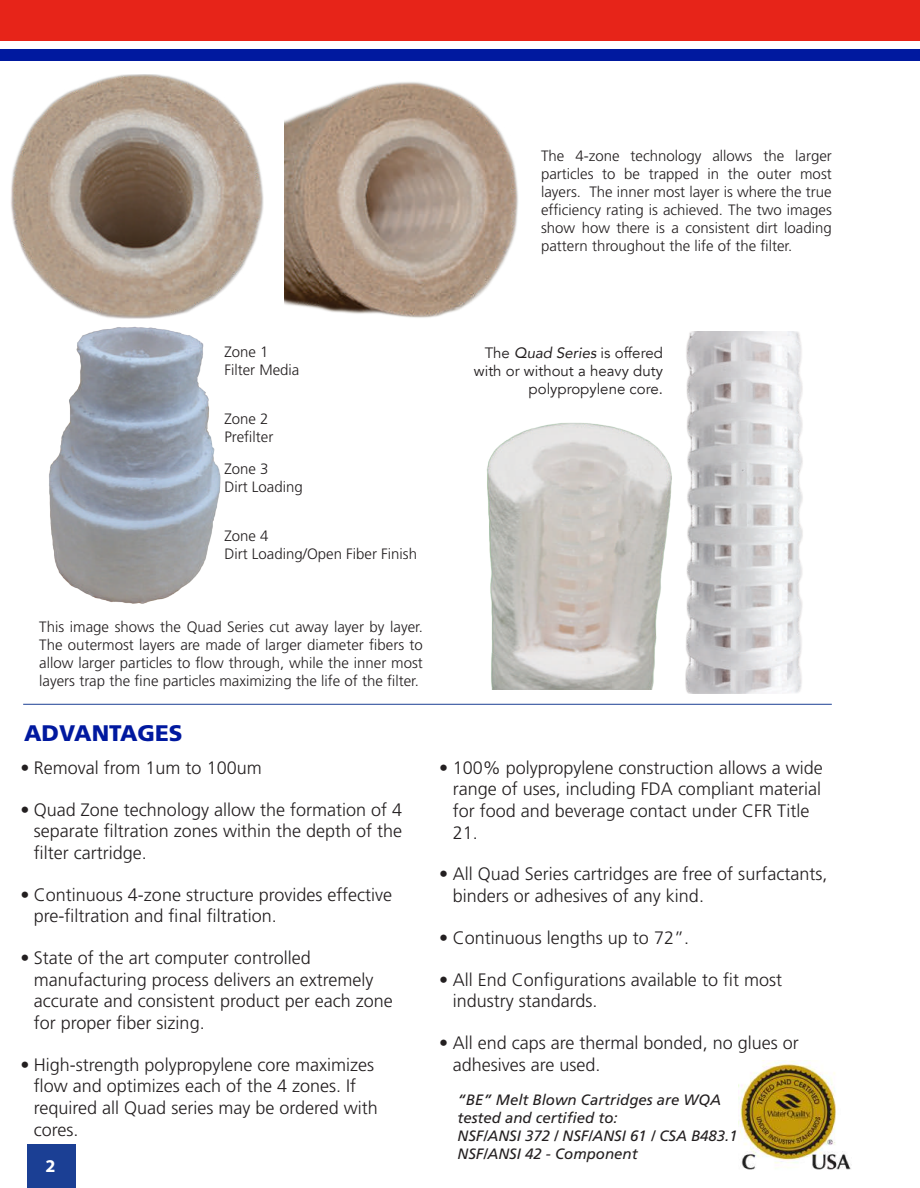
<style>
.page{position:relative;width:920px;height:1188px;background:#fff}
.page>*{position:absolute;margin:0;border:0;box-sizing:border-box;transform-origin:0 0}
.t1{font:900 22.5px "Frutiger";color:#00199f}
.t2{font:300 18px/21.6px "Frutiger";color:#231f20}
.t3{font:700 18px "Myriad Pro";color:#fff}
.t4{font:300 15px/18px "Frutiger";color:#231f20}
.t5{font:italic 15px/18px "Frutiger";color:#231f20}
.t6{font:15px/18px "Avenir";color:#231f20;text-align:right}
.s1{font-style:italic}
</style>
<div class="page">
<img style="left:49px;top:318px;width:172px;height:286px">
<img style="left:487px;top:423px;width:175px;height:266px">
<hr style="left:23px;top:704px;width:808px;height:1px;background:#1b3f94">
<div style="left:27px;top:1143px;width:48px;height:44px;background:#1b3f94"></div>
<div style="left:0;top:0;width:919px;height:41px;background:#e72419"></div>
<div style="left:0;top:49px;width:919px;height:11px;background:#00199f"></div>
<img style="left:662px;top:331px;width:141px;height:362px">
<img style="left:11px;top:74px;width:252px;height:244px">
<img style="left:284px;top:82px;width:234px;height:236px">
<img style="left:738px;top:1060px;width:113px;height:110px">
<p class="t4" style="left:541px;top:147px;width:292px;text-align:justify">The 4-zone technology allows the larger particles to be trapped in the outer most layers. The inner most layer is where the true efficiency rating is achieved. The two images show how there is a consistent dirt loading pattern throughout the life of the filter.</p>
<p class="t4" style="left:224px;top:343px;width:76px">Zone 1<br>Filter Media</p>
<p class="t4" style="left:224px;top:410px;width:50px">Zone 2<br>Prefilter</p>
<p class="t4" style="left:224px;top:460px;width:80px">Zone 3<br>Dirt Loading</p>
<p class="t4" style="left:224px;top:527px;width:194px">Zone 4<br>Dirt Loading/Open Fiber Finish</p>
<p class="t6" style="left:474px;top:344px;width:190px">The <span class="s1">Quad Series</span> is offered with or without a heavy duty polypropylene core.</p>
<p class="t4" style="left:39px;top:618px;width:385px;text-align:justify">This image shows the Quad Series cut away layer by layer.<br>The outermost layers are made of larger diameter fibers to allow larger particles to flow through, while the inner most layers trap the fine particles maximizing the life of the filter.</p>
<p class="t1" style="left:24px;top:719px;width:160px">ADVANTAGES</p>
<p class="t2" style="left:20px;top:757px;width:243px">• Removal from 1um to 100um</p>
<p class="t2" style="left:34px;top:798px;width:370px;text-align:justify;text-indent:-14px">• Quad Zone technology allow the formation of 4 separate filtration zones within the depth of the filter cartridge.</p>
<p class="t2" style="left:34px;top:883px;width:360px;text-indent:-14px">• Continuous 4-zone structure provides effective pre-filtration and final filtration.</p>
<p class="t2" style="left:34px;top:947px;width:360px;text-indent:-14px">• State of the art computer controlled manufacturing process delivers an extremely accurate and consistent product per each zone for proper fiber sizing.</p>
<p class="t2" style="left:34px;top:1054px;width:345px;text-indent:-14px">• High-strength polypropylene core maximizes flow and optimizes each of the 4 zones. If required all Quad series may be ordered with cores.</p>
<p class="t3" style="left:45px;top:1154px;width:11px">2</p>
<p class="t2" style="left:452px;top:757px;width:371px;text-indent:-14px">• 100% polypropylene construction allows a wide range of uses, including FDA compliant material for food and beverage contact under CFR Title 21.</p>
<p class="t2" style="left:452px;top:863px;width:376px;text-indent:-14px">• All Quad Series cartridges are free of surfactants, binders or adhesives of any kind.</p>
<p class="t2" style="left:439px;top:927px;width:251px">• Continuous lengths up to 72”.</p>
<p class="t2" style="left:452px;top:969px;width:331px;text-indent:-14px">• All End Configurations available to fit most industry standards.</p>
<p class="t2" style="left:452px;top:1032px;width:347px;text-indent:-14px">• All end caps are thermal bonded, no glues or adhesives are used.</p>
<p class="t5" style="left:457px;top:1090px;width:282px">“BE” Melt Blown Cartridges are WQA tested and certified to:<br>NSF/ANSI 372 / NSF/ANSI 61 / CSA B483.1<br>NSF/ANSI 42 - Component</p>
</div>
